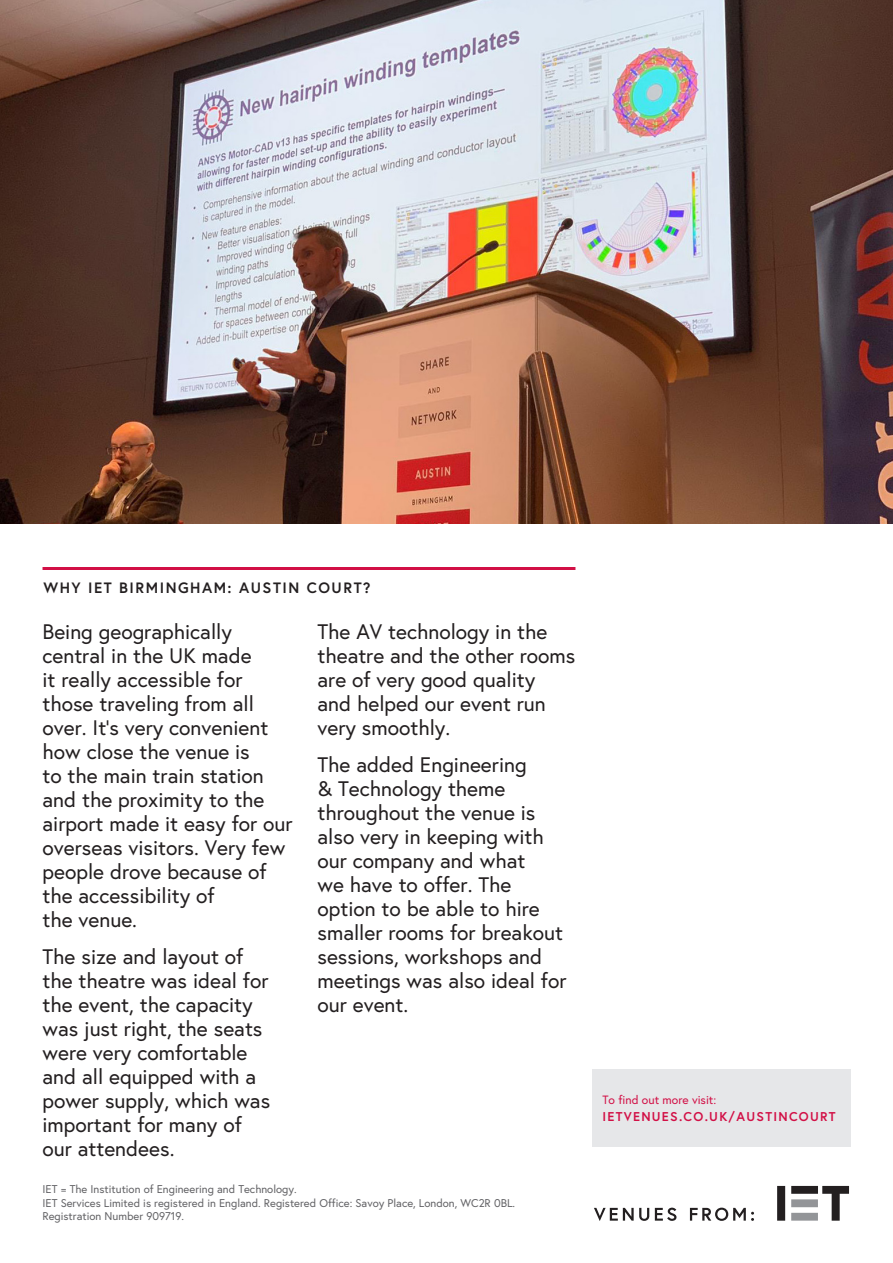
<style>
.page{position:relative;width:893px;height:1263px;background:#fff}
.page>*{position:absolute;margin:0;border:0;box-sizing:border-box;transform-origin:0 0}
.t1{font:21px/24px "Europa";color:#231f20}
.Sub-headings{font:700 15px "Europa";letter-spacing:.1em;color:#231f20}
.Sub-headings-2{font:700 12.75px "Europa";letter-spacing:.1em;color:#d21046}
.Sub-headings-3{font:12px "Europa";color:#d21046}
.References{font:11.25px/13.5px "Europa";color:#636366}
</style>
<div class="page">
<svg style="left:777px;top:1186px;width:72px;height:35px"></svg>
<svg style="left:594px;top:1208px;width:55px;height:13px"></svg>
<svg style="left:655px;top:1207px;width:21px;height:14px"></svg>
<svg style="left:690px;top:1207px;width:64px;height:14px"></svg>
<div style="left:592px;top:1069px;width:259px;height:77px;background:#e6e7e9"></div>
<img style="left:0;top:0;width:893px;height:523px">
<hr style="left:43px;top:567px;width:532px;height:3px;background:#d21046">
<p class="Sub-headings" style="left:44px;top:577px;width:328px">WHY IET BIRMINGHAM: AUSTIN COURT?</p>
<p class="t1" style="left:43px;top:619px;width:252px">Being geographically central in the UK made<br>it really accessible for those traveling from all over. It’s very convenient how close the venue is<br>to the main train station and the proximity to the airport made it easy for our overseas visitors. Very few people drove because of the accessibility of<br>the venue.</p>
<p class="t1" style="left:43px;top:944px;width:229px">The size and layout of the theatre was ideal for the event, the capacity was just right, the seats were very comfortable and all equipped with a power supply, which was important for many of our attendees.</p>
<p class="t1" style="left:317px;top:619px;width:259px">The AV technology in the theatre and the other rooms are of very good quality<br>and helped our event run very smoothly.</p>
<p class="t1" style="left:317px;top:752px;width:251px">The added Engineering<br>&amp; Technology theme throughout the venue is also very in keeping with our company and what<br>we have to offer. The option to be able to hire smaller rooms for breakout sessions, workshops and meetings was also ideal for our event.</p>
<p class="References" style="left:43px;top:1182px;width:474px">IET = The Institution of Engineering and Technology.<br>IET Services Limited is registered in England. Registered Office: Savoy Place, London, WC2R 0BL.<br>Registration Number 909719.</p>
<p class="Sub-headings-3" style="left:602px;top:1092px;width:115px">To find out more visit:</p>
<p class="Sub-headings-2" style="left:602px;top:1107px;width:235px">IETVENUES.CO.UK/AUSTINCOURT</p>
</div>
